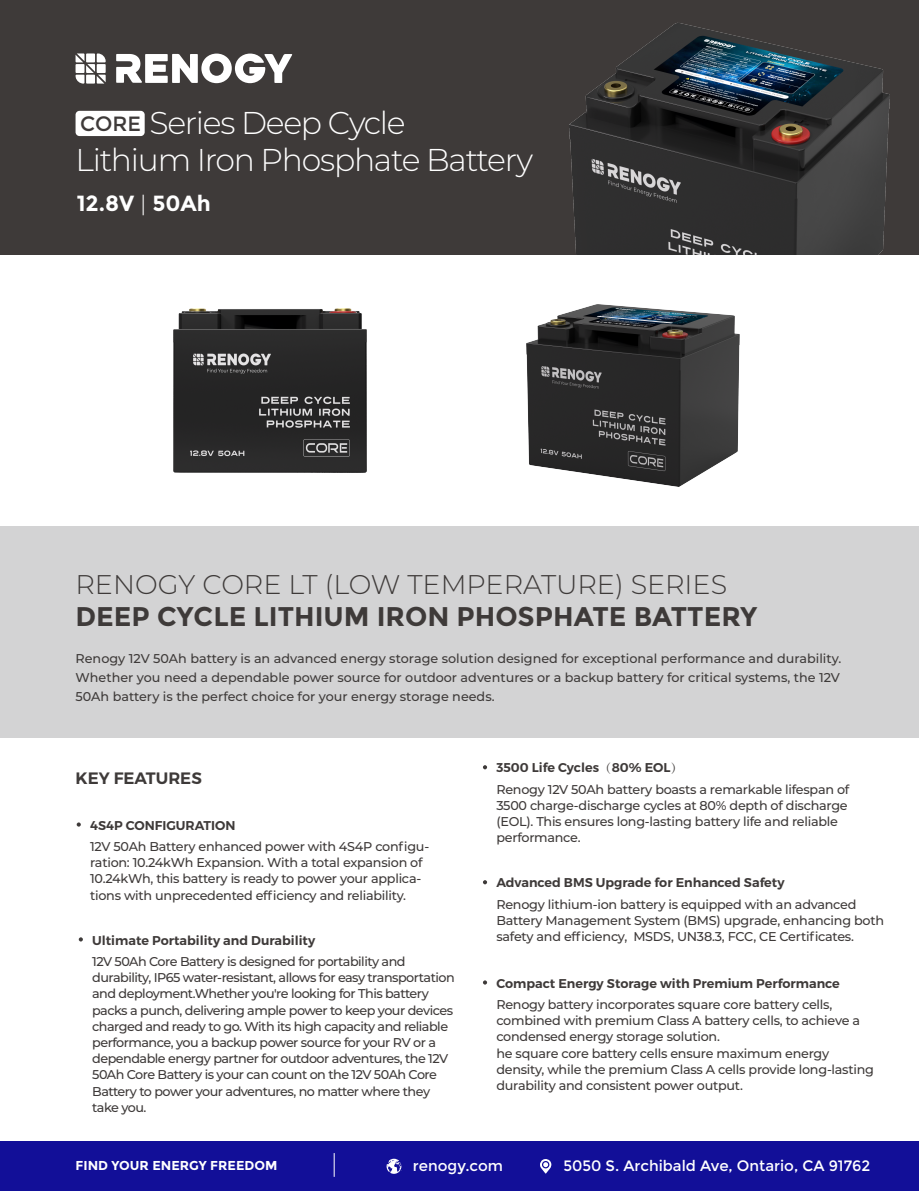
<style>
.page{position:relative;width:919px;height:1191px;background:#fff}
.page>*{position:absolute;margin:0;border:0;box-sizing:border-box;transform-origin:0 0}
.t1{font:300 31.5px/37.2px "Montserrat";letter-spacing:-.04em;color:#fff}
.t2{font:700 27px "Montserrat";color:#3e3a39}
.t3{font:300 27px "Montserrat";color:#3e3a39}
.t4{font:700 21.9px "Montserrat";color:#fff}
.t5{font:20.7px "Montserrat";color:#3e3a39}
.t6{font:600 16.5px "Montserrat";color:#3e3a39}
.t7{font:15px "Montserrat";color:#fff}
.t8{font:700 12.9px "Montserrat";color:#fff}
.t9{font:500 12.75px/16.2px "Montserrat";letter-spacing:-.02em;color:#3e3a39}
.t10{font:500 12.75px/16.2px "Montserrat";letter-spacing:-.04em;color:#3e3a39}
.t11{font:600 12.75px "Montserrat";color:#3e3a39}
.s1{font-weight:300}
.s2{font-family:"Adobe Song Std";font-weight:300}
</style>
<div class="page">
<div style="left:0;top:0;width:918px;height:254px;background:#3e3a39"></div>
<div style="left:0;top:526px;width:918px;height:211px;background:#d3d3d4"></div>
<svg style="left:116px;top:54px;width:176px;height:29px"></svg>
<svg style="left:75px;top:53px;width:31px;height:31px"></svg>
<div style="left:0;top:1141px;width:918px;height:50px;background:#120f98"></div>
<svg style="left:386px;top:1158px;width:15px;height:15px"></svg>
<svg style="left:540px;top:1159px;width:11px;height:14px"></svg>
<svg style="left:334px;top:1153px;width:1px;height:23px"></svg>
<svg style="left:77px;top:822px;width:4px;height:4px"></svg>
<svg style="left:483px;top:980px;width:4px;height:4px"></svg>
<svg style="left:483px;top:765px;width:4px;height:4px"></svg>
<svg style="left:79px;top:937px;width:4px;height:4px"></svg>
<svg style="left:483px;top:880px;width:4px;height:4px"></svg>
<div style="left:76px;top:111px;width:69px;height:25px;background:#fff;border-radius:4px"></div>
<img style="left:569px;top:23px;width:321px;height:231px">
<img style="left:173px;top:309px;width:193px;height:163px">
<img style="left:526px;top:304px;width:214px;height:182px">
<h1 class="t1" style="left:76px;top:103px;width:459px">Core Series Deep Cycle<br>Lithium Iron Phosphate Battery</h1>
<h3 class="t5" style="left:80px;top:111px;width:62px">CORE</h3>
<h3 class="t4" style="left:77px;top:190px;width:136px">12.8V <span class="s1">|</span> 50Ah</h3>
<h2 class="t3" style="left:76px;top:566px;width:653px">RENOGY CORE LT (LOW TEMPERATURE) SERIES</h2>
<h2 class="t2" style="left:76px;top:601px;width:683px">DEEP CYCLE LITHIUM IRON PHOSPHATE BATTERY</h2>
<p class="t9" style="left:76px;top:648px;width:767px;line-height:19.2px;text-align:justify">Renogy 12V 50Ah battery is an advanced energy storage solution designed for exceptional performance and durability.<br>Whether you need a dependable power source for outdoor adventures or a backup battery for critical systems, the 12V 50Ah battery is the perfect choice for your energy storage needs.</p>
<p class="t6" style="left:76px;top:767px;width:128px">KEY FEATURES</p>
<p class="t11" style="left:90px;top:817px;width:147px">4S4P CONFIGURATION</p>
<p class="t9" style="left:90px;top:838px;width:340px">12V 50Ah Battery enhanced power with 4S4P configu&shy;ration: 10.24kWh Expansion. With a total expansion of 10.24kWh, this battery is ready to power your applica&shy;tions with unprecedented efficiency and reliability.</p>
<p class="t11" style="left:92px;top:932px;width:224px">Ultimate Portability and Durability</p>
<p class="t10" style="left:92px;top:952px;width:364px">12V 50Ah Core Battery is designed for portability and durability, IP65 water-resistant, allows for easy transportation and deployment.Whether you're looking for This battery packs a punch, delivering ample power to keep your devices charged and ready to go. With its high capacity and reliable performance, you a backup power source for your RV or a dependable energy partner for outdoor adventures, the 12V 50Ah Core Battery is your can count on the 12V 50Ah Core Battery to power your adventures, no matter where they take you.</p>
<p class="t11" style="left:496px;top:760px;width:188px">3500 Life Cycles<span class="s2">（</span>80% EOL<span class="s2">）</span></p>
<p class="t9" style="left:496px;top:780px;width:354px">Renogy 12V 50Ah battery boasts a remarkable lifespan of 3500 charge-discharge cycles at 80% depth of discharge (EOL). This ensures long-lasting battery life and reliable performance.</p>
<p class="t11" style="left:496px;top:875px;width:289px">Advanced BMS Upgrade for Enhanced Safety</p>
<p class="t9" style="left:496px;top:895px;width:389px">Renogy lithium-ion battery is equipped with an advanced<br>Battery Management System (BMS) upgrade, enhancing both safety and efficiency, MSDS, UN38.3, FCC, CE Certificates.</p>
<p class="t11" style="left:496px;top:975px;width:345px">Compact Energy Storage with Premium Performance</p>
<p class="t9" style="left:496px;top:995px;width:379px">Renogy battery incorporates square core battery cells, combined with premium Class A battery cells, to achieve a condensed energy storage solution.<br>he square core battery cells ensure maximum energy density, while the premium Class A cells provide long-lasting durability and consistent power output.</p>
<p class="t8" style="left:76px;top:1158px;width:203px">FIND YOUR ENERGY FREEDOM</p>
<p class="t7" style="left:413px;top:1156px;width:92px">renogy.com</p>
<p class="t7" style="left:563px;top:1156px;width:308px">5050 S. Archibald Ave, Ontario, CA 91762</p>
</div>
